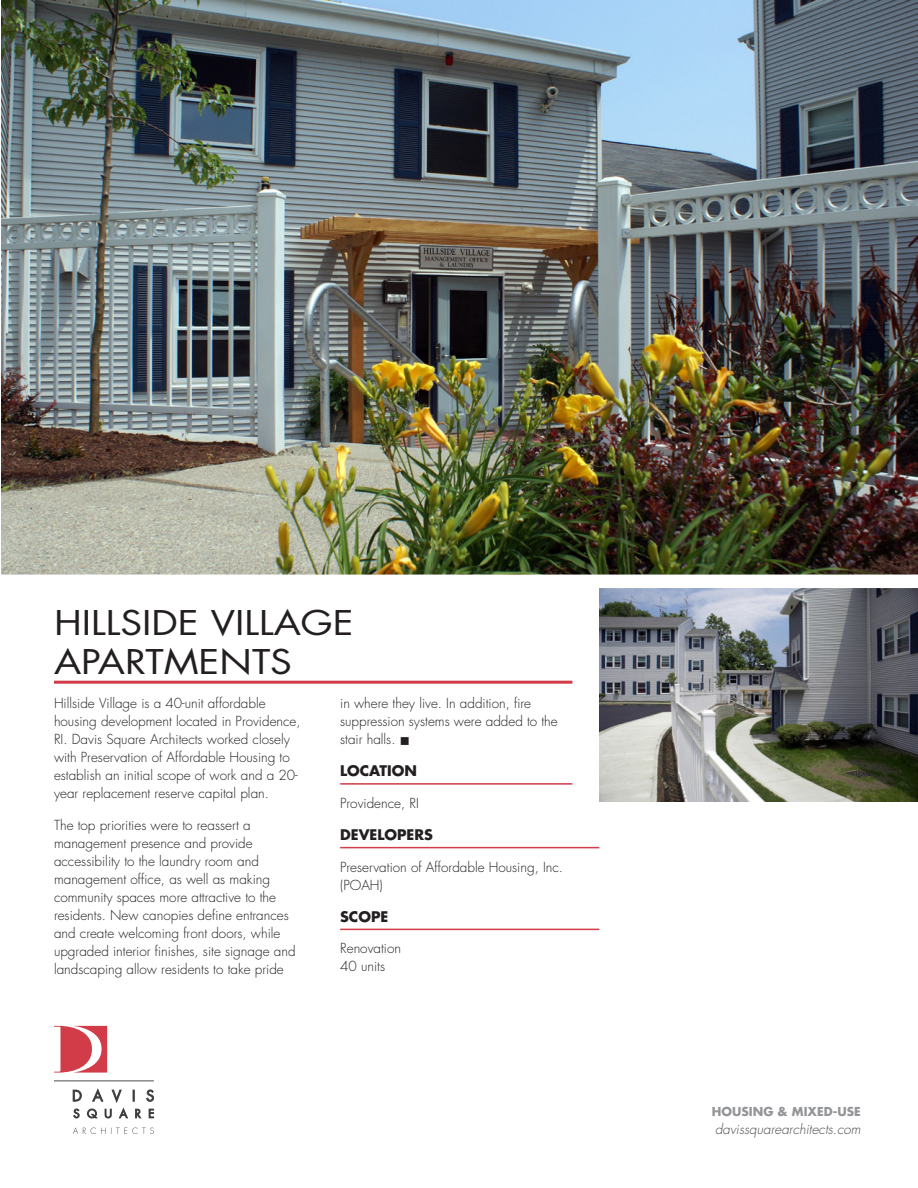
<style>
.page{position:relative;width:918px;height:1188px;background:#fff}
.page>*{position:absolute;margin:0;border:0;box-sizing:border-box;transform-origin:0 0}
.Body_Header_PROJ_SHE{font:33.15px/39px "Futura Std";color:#231f20;scale:1.18 1}
.Body_Copy_LINE_PROJ{font:700 14.25px "Futura Std";color:#231f20}
.Body_Copy_PROJ_SHEET{font:300 13.5px/18px "Futura Std";color:#231f20}
.Web{font:italic 300 13.5px "Futura Std";color:#4b4c4d}
.t1{font:700 12px "Futura Std";color:#939598}
</style>
<div class="page">
<svg style="left:54px;top:1026px;width:53px;height:47px"></svg>
<hr style="left:54px;top:1081px;width:100px;height:1px;background:#4b4c4d">
<svg style="left:73px;top:1089px;width:81px;height:13px"></svg>
<svg style="left:74px;top:1108px;width:80px;height:10px"></svg>
<svg style="left:73px;top:1127px;width:81px;height:7px"></svg>
<img style="left:2px;top:0;width:916px;height:575px">
<hr style="left:54px;top:681px;width:518px;height:3px;background:#d23c49">
<hr style="left:340px;top:783px;width:232px;height:2px;background:#d23c49">
<hr style="left:340px;top:847px;width:259px;height:1px;background:#d23c49">
<hr style="left:340px;top:929px;width:259px;height:1px;background:#d23c49">
<img style="left:599px;top:588px;width:319px;height:214px">
<p class="Body_Header_PROJ_SHE" style="left:54px;top:604px;width:256px">HILLSIDE VILLAGE<br>APARTMENTS</p>
<p class="Body_Copy_PROJ_SHEET" style="left:54px;top:695px;width:248px">Hillside Village is a 40-unit affordable housing development located in Providence, RI. Davis Square Architects worked closely with Preservation of Affordable Housing to establish an initial scope of work and a 20- year replacement reserve capital plan.</p>
<p class="Body_Copy_PROJ_SHEET" style="left:54px;top:816px;width:243px">The top priorities were to reassert a management presence and provide accessibility to the laundry room and management office, as well as making community spaces more attractive to the residents. New canopies define entrances and create welcoming front doors, while upgraded interior finishes, site signage and landscaping allow residents to take pride</p>
<p class="Body_Copy_PROJ_SHEET" style="left:340px;top:695px;width:219px">in where they live. In addition, fire suppression systems were added to the stair halls. ■</p>
<p class="Body_Copy_LINE_PROJ" style="left:340px;top:762px;width:78px">LOCATION</p>
<p class="Body_Copy_PROJ_SHEET" style="left:340px;top:794px;width:80px">Providence, RI</p>
<p class="Body_Copy_LINE_PROJ" style="left:340px;top:825px;width:94px">DEVELOPERS</p>
<p class="Body_Copy_PROJ_SHEET" style="left:340px;top:858px;width:224px">Preservation of Affordable Housing, Inc. (POAH)</p>
<p class="Body_Copy_LINE_PROJ" style="left:340px;top:907px;width:50px">SCOPE</p>
<p class="Body_Copy_PROJ_SHEET" style="left:340px;top:940px;width:62px">Renovation<br>40 units</p>
<p class="t1" style="left:712px;top:1103px;width:150px">HOUSING &amp; MIXED-USE</p>
<p class="Web" style="left:715px;top:1120px;width:147px">davissquarearchitects.com</p>
</div>
